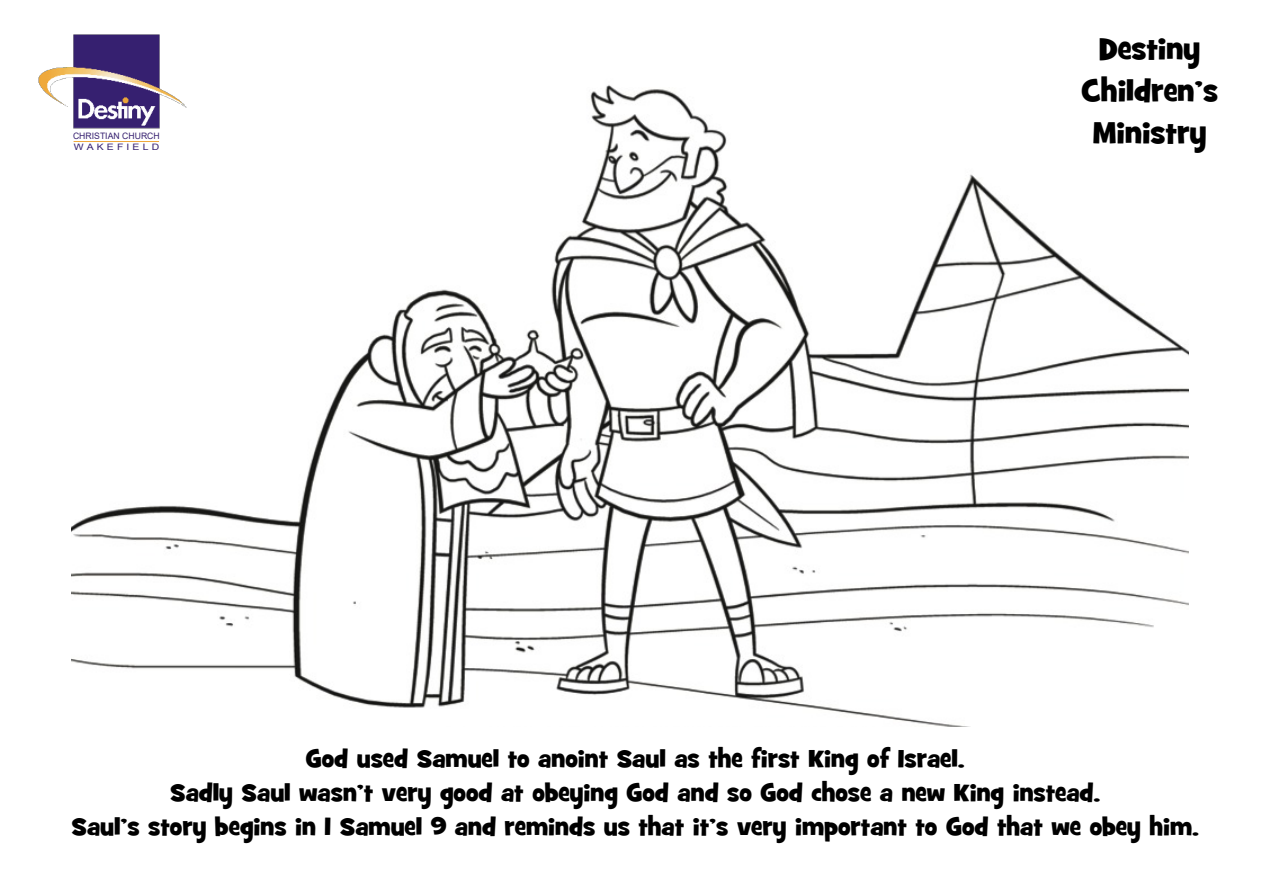
<style>
.page{position:relative;width:1263px;height:893px;background:#fff}
.page>*{position:absolute;margin:0;border:0;box-sizing:border-box;transform-origin:0 0}
.t1{font:30.3px/41.8px "Grilled Cheese BTN";color:#000;text-align:center}
.t2{font:24.75px/34.2px "Grilled Cheese BTN";color:#000;text-align:center}
.t3{font:8.85px/11.4px "Arial";color:#362070}
</style>
<div class="page">
<img style="left:72px;top:85px;width:1116px;height:641px">
<div style="left:59px;top:689px;width:87px;height:65px;background:#fff"></div>
<div style="left:971px;top:678px;width:232px;height:65px;background:#fff"></div>
<img style="left:72px;top:85px;width:119px;height:46px">
<img style="left:38px;top:34px;width:151px;height:96px">
<hr style="left:74px;top:141px;width:85px;height:1px;background:#efa93b">
<p class="t1" style="left:1081px;top:29px;width:138px">Destiny<br>Children’s</p>
<p class="t3" style="left:73px;top:131px;width:88px">CHRISTIAN CHURCH<br>W A K E F I E L D</p>
<p class="t1" style="left:1093px;top:113px;width:115px">Ministry</p>
<p class="t2" style="left:71px;top:742px;width:1129px">God used Samuel to anoint Saul as the first King of Israel.<br>Sadly Saul wasn’t very good at obeying God and so God chose a new King instead.<br>Saul’s story begins in 1 Samuel 9 and reminds us that it’s very important to God that we obey him.</p>
</div>
